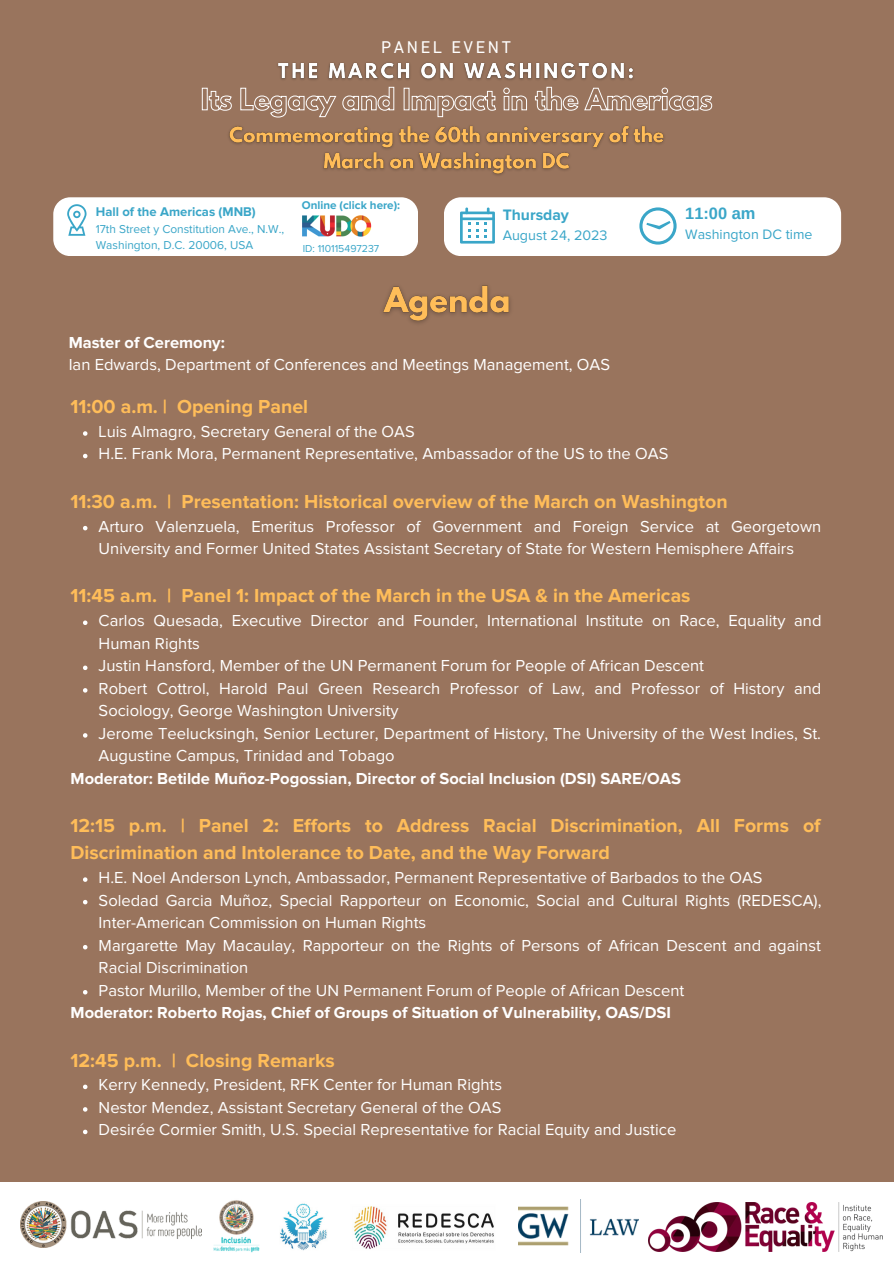
<style>
.page{position:relative;width:894px;height:1264px;background:#fff}
.page>*{position:absolute;margin:0;border:0;box-sizing:border-box;transform-origin:0 0}
.t1{font:700 19.5px/27px "Proxima Nova";color:#ffbd59}
.t2{font:17.1px "DIN Next Devanagari Std";letter-spacing:.15em;color:#fff}
.t3{font:16.5px/22.5px "Proxima Nova";color:#fff}
.t4{font:700 16.5px "Proxima Nova";color:#fff}
.t5{font:700 16.5px "Arimo";color:#3aa6c8}
.t6{font:700 15.75px "Proxima Nova";color:#3aa6c8}
.t7{font:14.25px "Proxima Nova";color:#3aa6c8}
.t8{font:14.1px "Proxima Nova";color:#3aa6c8}
.t9{font:700 13.05px "Proxima Nova";color:#3aa6c8}
.t10{font:11.85px/16.4px "Proxima Nova";color:#3aa6c8}
.t11{font:700 11.7px "Proxima Nova";color:#3aa6c8}
.t12{font:10.5px "Proxima Nova";color:#3aa6c8}
</style>
<div class="page">
<div style="left:0;top:0;width:893px;height:1263px;background:#99745d"></div>
<div style="left:53px;top:197px;width:365px;height:59px;background:#fff;border-radius:17px"></div>
<svg style="left:67px;top:204px;width:19px;height:32px"></svg>
<svg style="left:444px;top:197px;width:396px;height:59px"></svg>
<div style="left:0;top:1182px;width:893px;height:81px;background:#fff"></div>
<img style="left:21px;top:1201px;width:181px;height:46px">
<img style="left:280px;top:1203px;width:47px;height:48px">
<img style="left:518px;top:1199px;width:120px;height:53px">
<img style="left:213px;top:1200px;width:47px;height:53px">
<img style="left:648px;top:1202px;width:234px;height:49px">
<img style="left:353px;top:1206px;width:141px;height:43px">
<img style="left:277px;top:62px;width:357px;height:18px">
<svg style="left:201px;top:86px;width:511px;height:32px"></svg>
<img style="left:228px;top:125px;width:436px;height:51px">
<img style="left:383px;top:285px;width:128px;height:39px">
<svg style="left:83px;top:431px;width:4px;height:5px"></svg>
<svg style="left:83px;top:454px;width:4px;height:4px"></svg>
<svg style="left:83px;top:526px;width:4px;height:4px"></svg>
<svg style="left:83px;top:620px;width:4px;height:5px"></svg>
<svg style="left:83px;top:665px;width:4px;height:5px"></svg>
<svg style="left:83px;top:688px;width:4px;height:4px"></svg>
<svg style="left:83px;top:733px;width:4px;height:4px"></svg>
<svg style="left:83px;top:877px;width:4px;height:4px"></svg>
<svg style="left:83px;top:899px;width:4px;height:5px"></svg>
<svg style="left:83px;top:945px;width:4px;height:4px"></svg>
<svg style="left:83px;top:990px;width:4px;height:4px"></svg>
<svg style="left:83px;top:1084px;width:4px;height:5px"></svg>
<svg style="left:83px;top:1107px;width:4px;height:4px"></svg>
<svg style="left:83px;top:1129px;width:4px;height:5px"></svg>
<img style="left:302px;top:215px;width:70px;height:22px">
<p class="t2" style="left:381px;top:36px;width:131px">PANEL EVENT</p>
<p class="t9" style="left:96px;top:204px;width:161px">Hall of the Americas (MNB)</p>
<p class="t10" style="left:96px;top:221px;width:190px">17th Street y Constitution Ave., N.W.,<br>Washington, D.C. 20006, USA</p>
<p class="t11" style="left:302px;top:198px;width:100px">Online (click here):</p>
<p class="t12" style="left:303px;top:243px;width:78px">ID: 110115497237</p>
<p class="t6" style="left:502px;top:205px;width:68px">Thursday</p>
<p class="t7" style="left:502px;top:229px;width:106px">August 24, 2023</p>
<p class="t5" style="left:685px;top:204px;width:72px">11:00 am</p>
<p class="t8" style="left:685px;top:228px;width:129px">Washington DC time</p>
<p class="t4" style="left:69px;top:332px;width:158px">Master of Ceremony:</p>
<p class="t3" style="left:69px;top:354px;width:543px">Ian Edwards, Department of Conferences and Meetings Management, OAS</p>
<p class="t1" style="left:71px;top:393px;width:239px">11:00 a.m. | Opening Panel</p>
<p class="t3" style="left:99px;top:421px;width:317px">Luis Almagro, Secretary General of the OAS</p>
<p class="t3" style="left:99px;top:443px;width:571px">H.E. Frank Mora, Permanent Representative, Ambassador of the US to the OAS</p>
<p class="t1" style="left:71px;top:488px;width:658px">11:30 a.m. | Presentation: Historical overview of the March on Washington</p>
<p class="t3" style="left:99px;top:515px;width:724px">Arturo Valenzuela, Emeritus Professor of Government and Foreign Service at Georgetown<br>University and Former United States Assistant Secretary of State for Western Hemisphere Affairs</p>
<p class="t1" style="left:71px;top:583px;width:621px">11:45 a.m. | Panel 1: Impact of the March in the USA &amp; in the Americas</p>
<p class="t3" style="left:99px;top:610px;width:724px">Carlos Quesada, Executive Director and Founder, International Institute on Race, Equality and<br>Human Rights</p>
<p class="t3" style="left:99px;top:655px;width:606px">Justin Hansford, Member of the UN Permanent Forum for People of African Descent</p>
<p class="t3" style="left:99px;top:677px;width:724px">Robert Cottrol, Harold Paul Green Research Professor of Law, and Professor of History and<br>Sociology, George Washington University</p>
<p class="t3" style="left:99px;top:722px;width:723px">Jerome Teelucksingh, Senior Lecturer, Department of History, The University of the West Indies, St.<br>Augustine Campus, Trinidad and Tobago</p>
<p class="t4" style="left:71px;top:768px;width:612px">Moderator: Betilde Muñoz-Pogossian, Director of Social Inclusion (DSI) SARE/OAS</p>
<p class="t1" style="left:71px;top:812px;width:751px">12:15 p.m. | Panel 2: Efforts to Address Racial Discrimination, All Forms of<br>Discrimination and Intolerance to Date, and the Way Forward</p>
<p class="t3" style="left:99px;top:867px;width:665px">H.E. Noel Anderson Lynch, Ambassador, Permanent Representative of Barbados to the OAS</p>
<p class="t3" style="left:99px;top:889px;width:724px">Soledad Garcia Muñoz, Special Rapporteur on Economic, Social and Cultural Rights (REDESCA),<br>Inter-American Commission on Human Rights</p>
<p class="t3" style="left:99px;top:934px;width:723px">Margarette May Macaulay, Rapporteur on the Rights of Persons of African Descent and against<br>Racial Discrimination</p>
<p class="t3" style="left:99px;top:979px;width:587px">Pastor Murillo, Member of the UN Permanent Forum of People of African Descent</p>
<p class="t4" style="left:71px;top:1002px;width:601px">Moderator: Roberto Rojas, Chief of Groups of Situation of Vulnerability, OAS/DSI</p>
<p class="t1" style="left:71px;top:1047px;width:266px">12:45 p.m. | Closing Remarks</p>
<p class="t3" style="left:99px;top:1074px;width:405px">Kerry Kennedy, President, RFK Center for Human Rights</p>
<p class="t3" style="left:99px;top:1096px;width:404px">Nestor Mendez, Assistant Secretary General of the OAS</p>
<p class="t3" style="left:99px;top:1119px;width:579px">Desirée Cormier Smith, U.S. Special Representative for Racial Equity and Justice</p>
</div>
